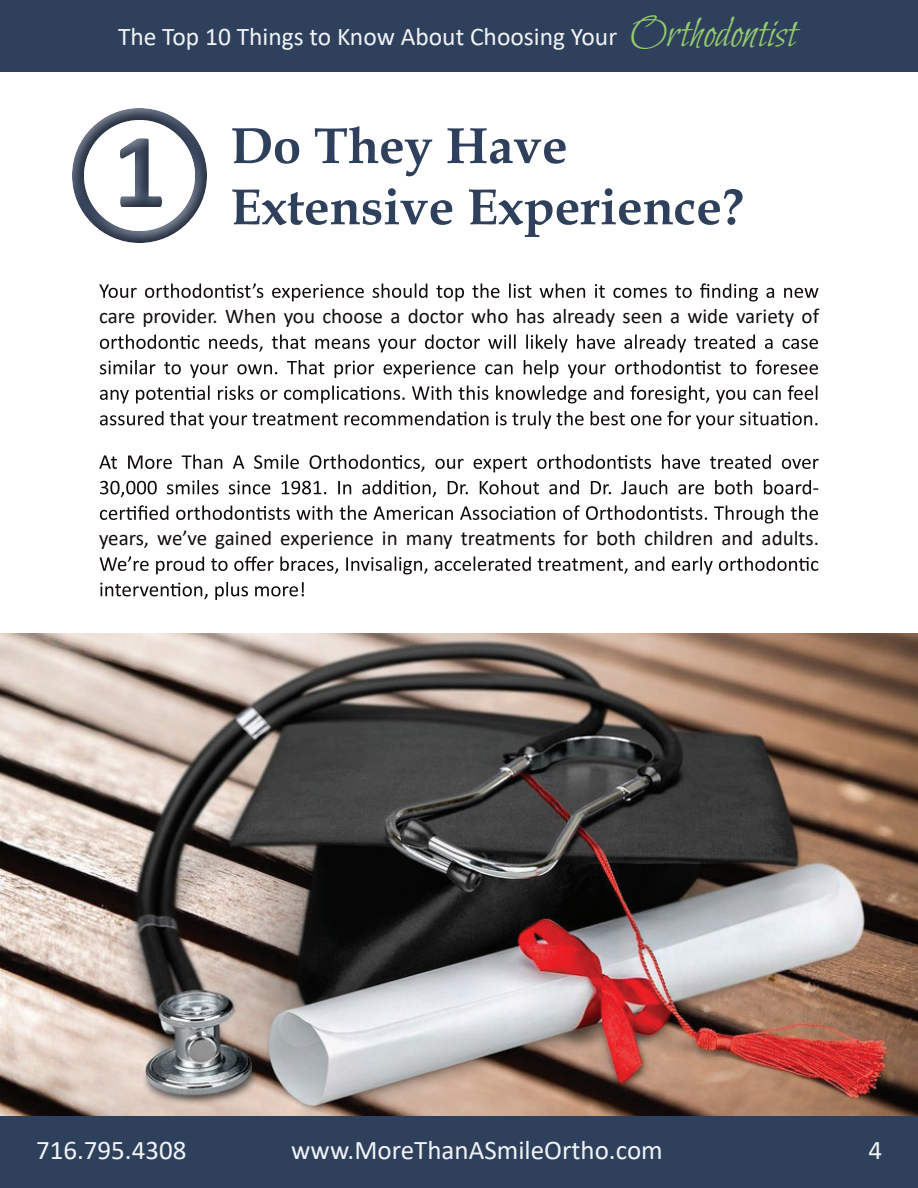
<style>
.page{position:relative;width:918px;height:1188px;background:#fff}
.page>*{position:absolute;margin:0;border:0;box-sizing:border-box;transform-origin:0 0}
.t1{font:700 51px/61.2px "Book Antiqua";color:#2f405d}
.t2{font:27px "Calibri";color:#f1f4f6}
.t3{font:25.5px "Calibri";color:#f1f4f6}
.t4{font:21px "Calibri";color:#110d0c}
.s1{font-family:"Bilbo Swash Caps";font-size:45px;color:#94cc6e}
</style>
<div class="page">
<div style="left:0;top:1116px;width:918px;height:72px;background:#2f405d"></div>
<svg style="left:72px;top:108px;width:135px;height:135px"></svg>
<img style="left:0;top:634px;width:918px;height:482px">
<svg style="left:99px;top:283px;width:719px;height:18px"></svg>
<svg style="left:100px;top:334px;width:718px;height:18px"></svg>
<svg style="left:100px;top:360px;width:718px;height:18px"></svg>
<svg style="left:100px;top:385px;width:717px;height:18px"></svg>
<svg style="left:100px;top:411px;width:717px;height:18px"></svg>
<svg style="left:99px;top:454px;width:720px;height:18px"></svg>
<svg style="left:100px;top:480px;width:718px;height:17px"></svg>
<svg style="left:100px;top:505px;width:718px;height:18px"></svg>
<svg style="left:100px;top:556px;width:718px;height:18px"></svg>
<svg style="left:100px;top:582px;width:204px;height:18px"></svg>
<div style="left:106px;top:123px;width:66px;height:91px;background:#fff"></div>
<svg style="left:109px;top:130px;width:67px;height:93px"></svg>
<div style="left:0;top:0;width:918px;height:72px;background:#2f405d"></div>
<p class="t3" style="left:118px;top:19px;width:680px">The Top 10 Things to Know About Choosing Your <span class="s1">Orthodontist</span></p>
<h1 class="t1" style="left:112px;top:115px;width:634px;text-indent:118px">Do They Have<br><sup>1</sup> Extensive Experience?</h1>
<p class="t4" style="left:99px;top:302px;width:722px">care provider. When you choose a doctor who has already seen a wide variety of</p>
<p class="t4" style="left:99px;top:524px;width:722px">years, we’ve gained experience in many treatments for both children and adults.</p>
<p class="t2" style="left:36px;top:1131px;width:152px">716.795.4308</p>
<p class="t2" style="left:291px;top:1131px;width:373px">www.MoreThanASmileOrtho.com</p>
<p class="t2" style="left:868px;top:1131px;width:15px">4</p>
</div>
